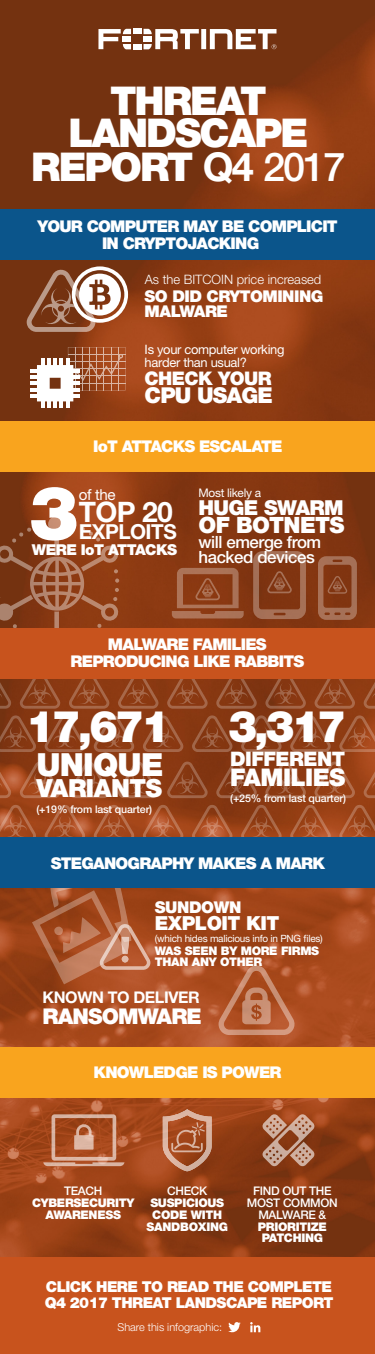
<style>
.page{position:relative;width:375px;height:1354px;background:#fff}
.page>*{position:absolute;margin:0;border:0;box-sizing:border-box;transform-origin:0 0}
.t1{font:900 75.06px "Helvetica Neue LT Pro";color:#fff}
.t2{font:900 43.75px "Helvetica Neue LT Pro";letter-spacing:-.075em;color:#fff}
.t3{font:900 39.69px/32.8px "Helvetica Neue LT Pro";letter-spacing:-.05em;color:#fff;text-align:center}
.t4{font:900 31.88px "Helvetica Neue LT Pro";letter-spacing:-.025em;color:#fff}
.t5{font:700 28.25px "Helvetica Neue LT Pro";color:#fff}
.t6{font:900 25px "Helvetica Neue LT Pro";letter-spacing:-.025em;color:#fff}
.t7{font:900 24.38px "Helvetica Neue LT Pro";letter-spacing:-.025em;color:#fff}
.t8{font:900 22.5px "Helvetica Neue LT Pro";letter-spacing:-.03em;color:#fff}
.t9{font:900 21.88px "Helvetica Neue LT Pro";letter-spacing:-.04em;color:#fff}
.t10{font:900 21.75px "Helvetica Neue LT Pro";letter-spacing:-.04em;color:#fff}
.t11{font:700 20.69px "Helvetica Neue LT Pro";letter-spacing:-.025em;color:#fff}
.t12{font:900 20.62px "Helvetica Neue LT Pro";letter-spacing:-.03em;color:#fff}
.t13{font:900 20px "Helvetica Neue LT Pro";letter-spacing:-.025em;color:#fff}
.t14{font:900 19.38px "Helvetica Neue LT Pro";letter-spacing:-.025em;color:#fff}
.t15{font:900 18.75px "Helvetica Neue LT Pro";letter-spacing:-.03em;color:#fff}
.t16{font:500 16.88px/15px "Helvetica Neue LT Pro";letter-spacing:-.025em;color:#fff}
.t17{font:900 16.25px/15px "Helvetica Neue LT Pro";letter-spacing:-.03em;color:#fff}
.t18{font:900 16.19px/17.1px "Helvetica Neue LT Pro";letter-spacing:-.05em;color:#fff}
.t19{font:700 16.06px "Helvetica Neue LT Pro";letter-spacing:-.025em;color:#fff}
.t20{font:15.12px "Helvetica Neue LT Pro";color:#fff}
.t21{font:900 15px/15.6px "Helvetica Neue LT Pro";letter-spacing:-.04em;color:#fff}
.t22{font:12.94px/12.5px "Helvetica Neue LT Pro";letter-spacing:-.025em;color:#fff}
.t23{font:300 12.94px "Helvetica Neue LT Pro";color:#fff}
.t24{font:900 11.88px/11.9px "Helvetica Neue LT Pro";letter-spacing:-.025em;color:#fff;text-align:center}
.t25{font:500 11.88px/11.9px "Helvetica Neue LT Pro";letter-spacing:-.025em;color:#fff;text-align:center}
.t26{font:11.88px "Helvetica Neue LT Pro";letter-spacing:-.025em;color:#fff}
.t27{font:300 10.94px "Helvetica Neue LT Pro";color:#fff}
.t28{font:500 10.62px "Helvetica Neue LT Pro";letter-spacing:-.015em;color:#fff}
.t29{font:10px "Helvetica Neue LT Pro";letter-spacing:-.025em;color:#fff}
.s1{font-weight:700}
.s2{font-weight:500}
</style>
<div class="page">
<img style="left:0;top:0;width:375px;height:1257px">
<svg style="left:32px;top:887px;width:118px;height:97px;background:#ab5d37"></svg>
<svg style="left:0;top:678px;width:11px;height:30px"></svg>
<svg style="left:20px;top:678px;width:40px;height:30px"></svg>
<svg style="left:69px;top:678px;width:40px;height:30px"></svg>
<svg style="left:118px;top:678px;width:41px;height:30px"></svg>
<svg style="left:167px;top:678px;width:41px;height:30px"></svg>
<svg style="left:216px;top:678px;width:41px;height:30px"></svg>
<svg style="left:265px;top:678px;width:41px;height:30px"></svg>
<svg style="left:315px;top:678px;width:40px;height:30px"></svg>
<svg style="left:364px;top:678px;width:11px;height:30px"></svg>
<svg style="left:0;top:761px;width:11px;height:37px"></svg>
<svg style="left:20px;top:761px;width:40px;height:37px"></svg>
<svg style="left:69px;top:761px;width:40px;height:37px"></svg>
<svg style="left:118px;top:761px;width:41px;height:37px;background:#954821"></svg>
<svg style="left:167px;top:761px;width:41px;height:37px;background:#8d4320"></svg>
<svg style="left:216px;top:761px;width:41px;height:37px;background:#8b4220"></svg>
<svg style="left:265px;top:761px;width:41px;height:37px;background:#934621"></svg>
<svg style="left:315px;top:761px;width:40px;height:37px"></svg>
<svg style="left:364px;top:761px;width:11px;height:37px"></svg>
<svg style="left:0;top:715px;width:36px;height:37px"></svg>
<svg style="left:45px;top:715px;width:40px;height:37px"></svg>
<svg style="left:94px;top:715px;width:40px;height:37px"></svg>
<svg style="left:143px;top:715px;width:40px;height:37px"></svg>
<svg style="left:192px;top:715px;width:40px;height:37px"></svg>
<svg style="left:241px;top:715px;width:41px;height:37px;background:#8c4320"></svg>
<svg style="left:290px;top:715px;width:41px;height:37px;background:#934621"></svg>
<svg style="left:339px;top:715px;width:36px;height:37px"></svg>
<svg style="left:0;top:804px;width:36px;height:33px"></svg>
<svg style="left:45px;top:804px;width:40px;height:33px"></svg>
<svg style="left:94px;top:804px;width:40px;height:33px"></svg>
<svg style="left:143px;top:804px;width:40px;height:33px"></svg>
<svg style="left:192px;top:804px;width:40px;height:33px"></svg>
<svg style="left:241px;top:804px;width:41px;height:33px"></svg>
<svg style="left:290px;top:804px;width:41px;height:33px"></svg>
<svg style="left:339px;top:804px;width:36px;height:33px"></svg>
<svg style="left:0;top:515px;width:119px;height:113px;background:#944b27"></svg>
<svg style="left:263px;top:1114px;width:51px;height:51px;background:#af795f"></svg>
<div style="left:0;top:1257px;width:375px;height:96px;background:#c8531d"></div>
<div style="left:133px;top:29px;width:8px;height:5px;background:#fff"></div>
<div style="left:133px;top:44px;width:8px;height:5px;background:#fff"></div>
<svg style="left:98px;top:29px;width:33px;height:20px"></svg>
<svg style="left:144px;top:29px;width:133px;height:20px"></svg>
<div style="left:0;top:210px;width:375px;height:50px;background:#0b558b"></div>
<div style="left:0;top:837px;width:375px;height:50px;background:#0b558b"></div>
<div style="left:0;top:421px;width:375px;height:50px;background:#f9a41e"></div>
<div style="left:0;top:1046px;width:375px;height:51px;background:#f9a41e"></div>
<div style="left:0;top:628px;width:375px;height:50px;background:#c8531d"></div>
<svg style="left:250px;top:1322px;width:10px;height:9px"></svg>
<svg style="left:228px;top:1322px;width:13px;height:9px"></svg>
<svg style="left:43px;top:1114px;width:82px;height:51px;background:#b56a46"></svg>
<svg style="left:27px;top:266px;width:101px;height:66px"></svg>
<svg style="left:30px;top:347px;width:96px;height:61px"></svg>
<svg style="left:219px;top:965px;width:76px;height:69px;background:#b7653e"></svg>
<svg style="left:163px;top:1109px;width:49px;height:61px;background:#b66f4d"></svg>
<svg style="left:172px;top:568px;width:72px;height:50px;background:#985230"></svg>
<svg style="left:253px;top:551px;width:53px;height:68px;background:#904e2f"></svg>
<svg style="left:318px;top:556px;width:39px;height:63px;background:#945334"></svg>
<h3 class="t3" style="left:31px;top:85px;width:316px">THREAT<br>LANDSCAPE<br>REPORT <span class="s1">Q4</span> <span class="s2">2017</span></h3>
<p class="t18" style="left:102px;top:218px;width:237px;text-indent:-65px">YOUR COMPUTER MAY BE COMPLICIT<br>IN CRYPTOJACKING</p>
<p class="t23" style="left:145px;top:271px;width:178px">As the BITCOIN price increased</p>
<p class="t17" style="left:145px;top:288px;width:180px">SO DID CRYTOMINING<br>MALWARE</p>
<p class="t22" style="left:145px;top:343px;width:141px">Is your computer working harder than usual?</p>
<p class="t15" style="left:145px;top:367px;width:129px">CHECK YOUR</p>
<h3 class="t9" style="left:145px;top:382px;width:130px">CPU USAGE</h3>
<p class="t18" style="left:93px;top:437px;width:191px">IoT ATTACKS ESCALATE</p>
<h1 class="t1" style="left:29px;top:468px;width:52px">3</h1>
<p class="t20" style="left:79px;top:485px;width:38px">of the</p>
<h3 class="t5" style="left:79px;top:494px;width:95px">TOP 20</h3>
<p class="t11" style="left:79px;top:518px;width:99px">EXPLOITS</p>
<p class="t21" style="left:32px;top:541px;width:147px">WERE IoT ATTACKS</p>
<p class="t26" style="left:198px;top:485px;width:64px">Most likely a</p>
<p class="t12" style="left:198px;top:495px;width:147px">HUGE SWARM</p>
<h3 class="t8" style="left:198px;top:512px;width:148px">OF BOTNETS</h3>
<p class="t16" style="left:198px;top:534px;width:124px">will emerge from hacked devices</p>
<p class="t18" style="left:71px;top:635px;width:235px;text-align:center">MALWARE FAMILIES<br>REPRODUCING LIKE RABBITS</p>
<h2 class="t2" style="left:26px;top:700px;width:146px">17,671</h2>
<h3 class="t4" style="left:36px;top:745px;width:129px">UNIQUE</h3>
<h3 class="t6" style="left:36px;top:773px;width:127px">VARIANTS</h3>
<p class="t28" style="left:36px;top:802px;width:117px">(+19% from last quarter)</p>
<h2 class="t2" style="left:228px;top:700px;width:120px">3,317</h2>
<p class="t13" style="left:230px;top:747px;width:116px">DIFFERENT</p>
<h3 class="t7" style="left:230px;top:762px;width:117px">FAMILIES</h3>
<p class="t28" style="left:230px;top:791px;width:117px">(+25% from last quarter)</p>
<p class="t18" style="left:51px;top:854px;width:276px">STEGANOGRAPHY MAKES A MARK</p>
<p class="t17" style="left:155px;top:900px;width:88px">SUNDOWN</p>
<p class="t14" style="left:155px;top:911px;width:126px">EXPLOIT KIT</p>
<p class="t29" style="left:155px;top:932px;width:170px">(which hides malicious info in PNG files)</p>
<p class="t24" style="left:155px;top:944px;width:166px;line-height:11.2px;text-align:left">WAS SEEN BY MORE FIRMS<br>THAN ANY OTHER</p>
<p class="t19" style="left:43px;top:987px;width:159px">KNOWN TO DELIVER</p>
<h3 class="t10" style="left:43px;top:1002px;width:161px">RANSOMWARE</h3>
<p class="t18" style="left:94px;top:1063px;width:190px">KNOWLEDGE IS POWER</p>
<p class="t25" style="left:64px;top:1184px;width:40px">TEACH</p>
<p class="t24" style="left:32px;top:1196px;width:104px">CYBERSECURITY<br>AWARENESS</p>
<p class="t25" style="left:167px;top:1184px;width:42px">CHECK</p>
<p class="t24" style="left:147px;top:1196px;width:83px">SUSPICIOUS<br>CODE WITH<br>SANDBOXING</p>
<p class="t25" style="left:247px;top:1184px;width:92px">FIND OUT THE<br>MOST COMMON<br>MALWARE &amp;</p>
<p class="t24" style="left:258px;top:1220px;width:71px">PRIORITIZE<br>PATCHING</p>
<p class="t21" style="left:45px;top:1278px;width:290px">CLICK HERE TO READ THE COMPLETE<br>Q4 2017 THREAT LANDSCAPE REPORT</p>
<p class="t27" style="left:117px;top:1319px;width:106px">Share this infographic:</p>
</div>
